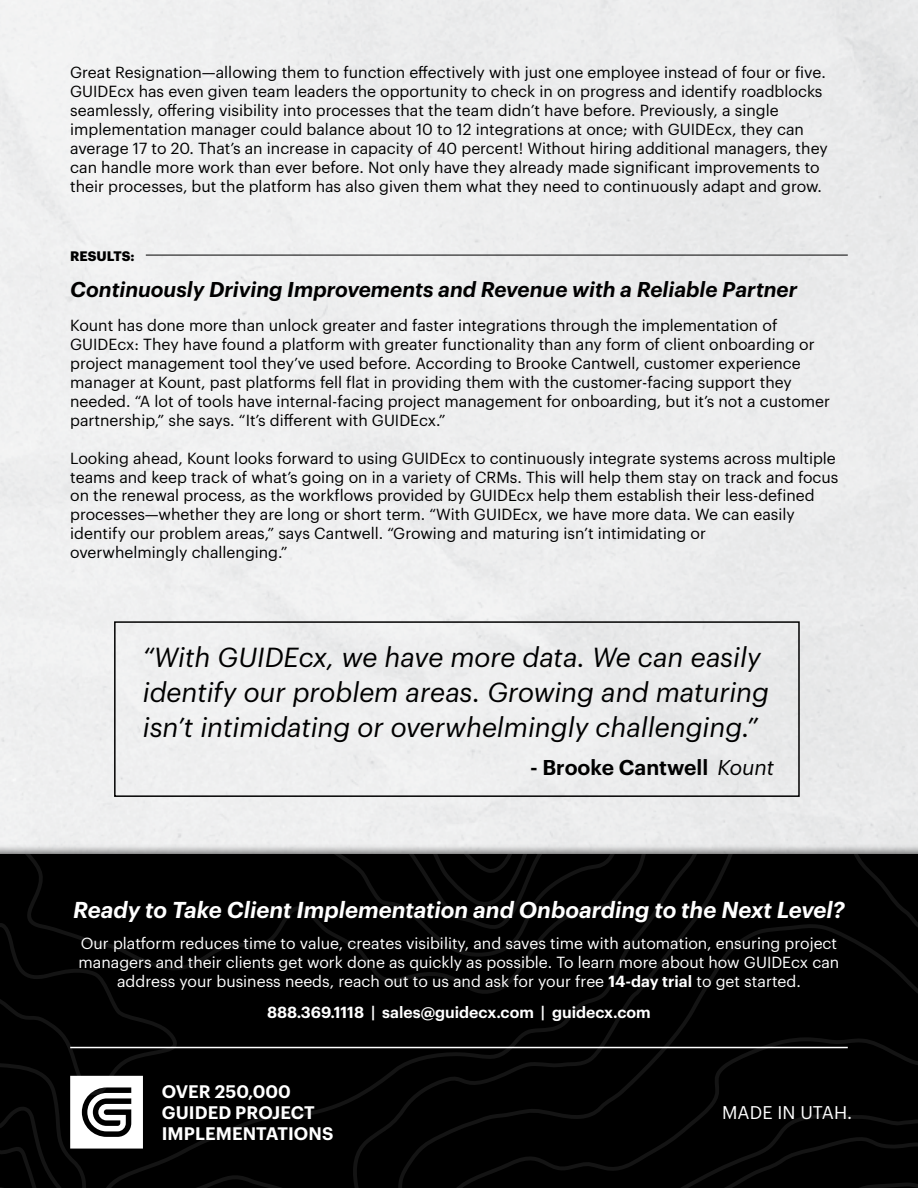
<style>
.page{position:relative;width:918px;height:1188px;background:#fff}
.page>*{position:absolute;margin:0;border:0;box-sizing:border-box;transform-origin:0 0}
.t1{font:italic 27px/35.4px "Graphik";color:#000}
.t2{font:italic 600 22.5px "Graphik";color:#fff}
.t3{font:italic 600 21px "Graphik";color:#000}
.t4{font:600 21px "Graphik";color:#000}
.t5{font:18px "Graphik";letter-spacing:.005em;color:#fff}
.t6{font:600 17.85px/21.3px "Graphik";letter-spacing:.005em;color:#fff}
.t7{font:15.75px/18.9px "Graphik";color:#000}
.t8{font:15.75px/18.9px "Graphik";color:#fff;text-align:center}
.t9{font:600 15.75px "Graphik";color:#fff}
.t10{font:700 13.5px "Graphik";letter-spacing:-.005em;color:#000}
.s1{font-weight:400;font-style:italic}
.s2{font-weight:600}
</style>
<div class="page">
<hr style="left:146px;top:255px;width:702px;height:1px;background:#000">
<div style="left:114px;top:621px;width:686px;height:176px;border:2px solid #000"></div>
<div style="left:0;top:845px;width:918px;height:343px;background:#000;opacity:.75"></div>
<div style="left:325px;top:962px;width:593px;height:226px;background:#000"></div>
<svg style="left:432px;top:1037px;width:486px;height:151px;background:#020202"></svg>
<svg style="left:0;top:854px;width:918px;height:108px;background:#010101"></svg>
<svg style="left:0;top:921px;width:325px;height:267px;background:#0d0d0d"></svg>
<hr style="left:70px;top:1047px;width:778px;height:1px;background:#fff">
<p class="t7" style="left:70px;top:64px;width:759px">Great Resignation—allowing them to function effectively with just one employee instead of four or five.<br>GUIDEcx has even given team leaders the opportunity to check in on progress and identify roadblocks seamlessly, offering visibility into processes that the team didn’t have before. Previously, a single implementation manager could balance about 10 to 12 integrations at once; with GUIDEcx, they can average 17 to 20. That’s an increase in capacity of 40 percent! Without hiring additional managers, they can handle more work than ever before. Not only have they already made significant improvements to their processes, but the platform has also given them what they need to continuously adapt and grow.</p>
<p class="t10" style="left:70px;top:248px;width:66px">RESULTS:</p>
<h3 class="t3" style="left:70px;top:281px;width:729px">Continuously Driving Improvements and Revenue with a Reliable Partner</h3>
<p class="t7" style="left:70px;top:317px;width:761px">Kount has done more than unlock greater and faster integrations through the implementation of GUIDEcx: They have found a platform with greater functionality than any form of client onboarding or project management tool they’ve used before. According to Brooke Cantwell, customer experience manager at Kount, past platforms fell flat in providing them with the customer-facing support they needed. “A lot of tools have internal-facing project management for onboarding, but it’s not a customer partnership,” she says. “It’s different with GUIDEcx.”</p>
<p class="t7" style="left:70px;top:450px;width:770px">Looking ahead, Kount looks forward to using GUIDEcx to continuously integrate systems across multiple teams and keep track of what’s going on in a variety of CRMs. This will help them stay on track and focus on the renewal process, as the workflows provided by GUIDEcx help them establish their less-defined processes—whether they are long or short term. “With GUIDEcx, we have more data. We can easily identify our problem areas,” says Cantwell. “Growing and maturing isn’t intimidating or<br>overwhelmingly challenging.”</p>
<h1 class="t1" style="left:143px;top:641px;width:628px">“With GUIDEcx, we have more data. We can easily identify our problem areas. Growing and maturing isn’t intimidating or overwhelmingly challenging.”</h1>
<h3 class="t4" style="left:530px;top:758px;width:245px">- Brooke Cantwell <span class="s1">Kount</span></h3>
<h2 class="t2" style="left:73px;top:901px;width:773px">Ready to Take Client Implementation and Onboarding to the Next Level?</h2>
<p class="t8" style="left:79px;top:935px;width:762px">Our platform reduces time to value, creates visibility, and saves time with automation, ensuring project managers and their clients get work done as quickly as possible. To learn more about how GUIDEcx can address your business needs, reach out to us and ask for your free <span class="s2">14-day trial</span> to get started.</p>
<p class="t9" style="left:267px;top:1006px;width:385px">888.369.1118 | sales@guidecx.com | guidecx.com</p>
<p class="t6" style="left:162px;top:1082px;width:173px">OVER 250,000<br>GUIDED PROJECT<br>IMPLEMENTATIONS</p>
<p class="t5" style="left:722px;top:1105px;width:132px">MADE IN UTAH.</p>
</div>
